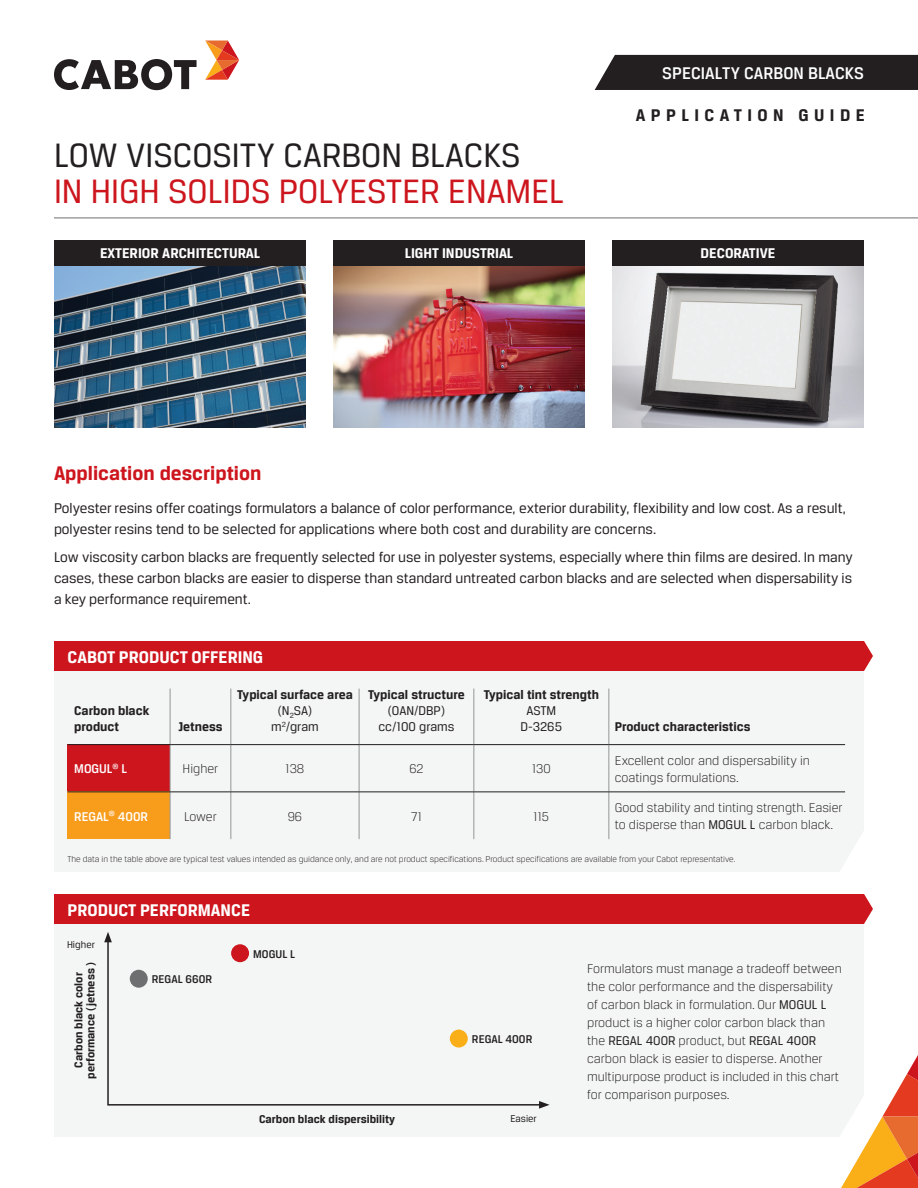
<style>
.page{position:relative;width:918px;height:1188px;background:#fff}
.page>*{position:absolute;margin:0;border:0;box-sizing:border-box;transform-origin:0 0}
.Title__2nd_line_Red{font:36px "Breuer Text";color:#cd151d}
.Title__1st_line_K{font:36px "Breuer Text";color:#231f20}
.Parahead{font:700 21px "Breuer Text";color:#cd151d}
.Parahead__in_bar{font:700 18px "Breuer Text";color:#fff}
.Catagory_Header{font:500 18px "Breuer Text";color:#fff}
.Catagory_Header-2{font:700 18px "Breuer Text";letter-spacing:.3em;color:#231f20}
.t1{font:15px/21px "Breuer Text";color:#231f20}
.Photo_Caption{font:700 15px "Breuer Text";color:#fff}
.Performance__descrip{font:300 13.5px/18px "Breuer Text";color:#231f20}
.Product_Offering__co{font:300 13.5px/16.5px "Breuer Text";color:#231f20}
.Product_Offering__ta{font:700 13.5px/16.2px "Breuer Text";color:#231f20}
.Product_Offering__ta-2{font:13.5px "Breuer Text";color:#231f20}
.Product_Offering__pr{font:500 13.5px "Breuer Text";color:#fff}
.t2{font:700 12px/12px "Breuer Text";color:#231f20;text-align:center}
.t3{font:500 12px "Breuer Text";color:#231f20}
.t4{font:10.5px "Breuer Text";color:#231f20}
.Disclaimer{font:300 9px "Breuer Text";color:#231f20}
.s1{font-weight:400}
</style>
<div class="page">
<svg style="left:205px;top:40px;width:34px;height:40px"></svg>
<svg style="left:54px;top:59px;width:143px;height:31px"></svg>
<hr style="left:54px;top:218px;width:864px;height:1px;background:#6e6f71">
<svg style="left:841px;top:1055px;width:77px;height:133px"></svg>
<div style="left:54px;top:924px;width:810px;height:213px;background:#f3f6f4"></div>
<div style="left:54px;top:894px;width:810px;height:30px;background:#cd151d"></div>
<svg style="left:864px;top:894px;width:9px;height:30px"></svg>
<div style="left:595px;top:55px;width:323px;height:35px;background:#231f20"></div>
<div style="left:54px;top:668px;width:810px;height:137px;background:#f3f6f4"></div>
<div style="left:54px;top:735px;width:810px;height:137px;background:#f3f6f4"></div>
<div style="left:54px;top:641px;width:810px;height:30px;background:#cd151d"></div>
<svg style="left:864px;top:641px;width:9px;height:30px"></svg>
<div style="left:68px;top:745px;width:102px;height:47px;background:#cd151d"></div>
<div style="left:68px;top:792px;width:102px;height:47px;background:#f89c1c"></div>
<hr style="left:609px;top:689px;width:1px;height:55px;background:#939598">
<hr style="left:170px;top:689px;width:1px;height:55px;background:#939598">
<hr style="left:231px;top:689px;width:1px;height:55px;background:#939598">
<hr style="left:359px;top:689px;width:1px;height:55px;background:#939598">
<hr style="left:474px;top:689px;width:1px;height:55px;background:#939598">
<hr style="left:170px;top:745px;width:1px;height:47px;background:#939598">
<hr style="left:231px;top:745px;width:1px;height:47px;background:#939598">
<hr style="left:359px;top:745px;width:1px;height:47px;background:#939598">
<hr style="left:474px;top:745px;width:1px;height:47px;background:#939598">
<hr style="left:609px;top:745px;width:1px;height:47px;background:#939598">
<hr style="left:170px;top:792px;width:1px;height:47px;background:#939598">
<hr style="left:231px;top:792px;width:1px;height:47px;background:#939598">
<hr style="left:359px;top:792px;width:1px;height:47px;background:#939598">
<hr style="left:474px;top:792px;width:1px;height:47px;background:#939598">
<hr style="left:609px;top:792px;width:1px;height:47px;background:#939598">
<hr style="left:68px;top:744px;width:102px;height:1px;background:#231f20">
<hr style="left:170px;top:744px;width:61px;height:1px;background:#231f20">
<hr style="left:231px;top:744px;width:128px;height:1px;background:#231f20">
<hr style="left:359px;top:744px;width:115px;height:1px;background:#231f20">
<hr style="left:474px;top:744px;width:135px;height:1px;background:#231f20">
<hr style="left:609px;top:744px;width:236px;height:1px;background:#231f20">
<hr style="left:68px;top:792px;width:102px;height:1px;background:#231f20">
<hr style="left:170px;top:792px;width:61px;height:1px;background:#231f20">
<hr style="left:231px;top:792px;width:128px;height:1px;background:#231f20">
<hr style="left:359px;top:792px;width:115px;height:1px;background:#231f20">
<hr style="left:474px;top:792px;width:135px;height:1px;background:#231f20">
<hr style="left:609px;top:792px;width:236px;height:1px;background:#231f20">
<img style="left:54px;top:265px;width:252px;height:162px">
<div style="left:54px;top:240px;width:252px;height:25px;background:#231f20"></div>
<img style="left:333px;top:265px;width:252px;height:162px">
<img style="left:612px;top:265px;width:252px;height:162px">
<div style="left:333px;top:240px;width:252px;height:25px;background:#231f20"></div>
<div style="left:612px;top:240px;width:252px;height:25px;background:#231f20"></div>
<div style="left:107px;top:938px;width:436px;height:168px;background:#f3f6f4"></div>
<svg style="left:104px;top:932px;width:8px;height:10px"></svg>
<svg style="left:539px;top:1101px;width:11px;height:8px"></svg>
<div style="left:130px;top:970px;width:18px;height:18px;background:#6e6f71;border-radius:50%"></div>
<div style="left:231px;top:944px;width:18px;height:18px;background:#cd151d;border-radius:50%"></div>
<div style="left:450px;top:1030px;width:18px;height:18px;background:#faaf18;border-radius:50%"></div>
<p class="Catagory_Header" style="left:662px;top:63px;width:203px">SPECIALTY CARBON BLACKS</p>
<p class="Title__1st_line_K" style="left:54px;top:135px;width:468px">LOW VISCOSITY CARBON BLACKS</p>
<p class="Title__2nd_line_Red" style="left:54px;top:171px;width:512px">IN HIGH SOLIDS POLYESTER ENAMEL</p>
<p class="Catagory_Header-2" style="left:636px;top:105px;width:230px">APPLICATION GUIDE</p>
<p class="Photo_Caption" style="left:100px;top:245px;width:161px">EXTERIOR ARCHITECTURAL</p>
<p class="Photo_Caption" style="left:405px;top:245px;width:110px">LIGHT INDUSTRIAL</p>
<p class="Photo_Caption" style="left:701px;top:245px;width:76px">DECORATIVE</p>
<p class="Parahead" style="left:54px;top:461px;width:209px">Application description</p>
<p class="t1" style="left:54px;top:497px;width:794px">Polyester resins offer coatings formulators a balance of color performance, exterior durability, flexibility and low cost. As a result, polyester resins tend to be selected for applications where both cost and durability are concerns.</p>
<p class="t1" style="left:54px;top:546px;width:800px;text-align:justify">Low viscosity carbon blacks are frequently selected for use in polyester systems, especially where thin films are desired. In many cases, these carbon blacks are easier to disperse than standard untreated carbon blacks and are selected when dispersability is a key performance requirement.</p>
<p class="Parahead__in_bar" style="left:68px;top:647px;width:197px">CABOT PRODUCT OFFERING</p>
<p class="Product_Offering__ta" style="left:74px;top:702px;width:77px">Carbon black product</p>
<p class="Product_Offering__ta" style="left:178px;top:718px;width:46px">Jetness</p>
<p class="Product_Offering__ta" style="left:237px;top:686px;width:117px">Typical surface area</p>
<p class="Product_Offering__ta-2" style="left:278px;top:703px;width:36px">(N<sub>2</sub>SA)</p>
<p class="Product_Offering__ta-2" style="left:271px;top:719px;width:49px">m<sup>2</sup>/gram</p>
<p class="Product_Offering__ta" style="left:368px;top:686px;width:98px">Typical structure</p>
<p class="Product_Offering__ta-2" style="left:388px;top:703px;width:59px">(OAN/DBP)</p>
<p class="Product_Offering__ta-2" style="left:378px;top:719px;width:78px">cc/100 grams</p>
<p class="Product_Offering__ta" style="left:484px;top:686px;width:117px">Typical tint strength</p>
<p class="Product_Offering__ta-2" style="left:526px;top:703px;width:31px">ASTM</p>
<p class="Product_Offering__ta-2" style="left:521px;top:719px;width:43px">D-3265</p>
<p class="Product_Offering__ta" style="left:615px;top:718px;width:137px">Product characteristics</p>
<p class="Product_Offering__pr" style="left:74px;top:761px;width:55px">MOGUL<sup>®</sup> L</p>
<p class="Product_Offering__co" style="left:183px;top:761px;width:37px">Higher</p>
<p class="Product_Offering__co" style="left:286px;top:761px;width:20px">138</p>
<p class="Product_Offering__co" style="left:409px;top:761px;width:16px">62</p>
<p class="Product_Offering__co" style="left:532px;top:761px;width:20px">130</p>
<p class="Product_Offering__co" style="left:615px;top:752px;width:197px">Excellent color and dispersability in coatings formulations.</p>
<p class="Product_Offering__pr" style="left:74px;top:809px;width:75px">REGAL<sup>®</sup> 400R</p>
<p class="Product_Offering__co" style="left:184px;top:808px;width:34px">Lower</p>
<p class="Product_Offering__co" style="left:288px;top:808px;width:16px">96</p>
<p class="Product_Offering__co" style="left:411px;top:808px;width:12px">71</p>
<p class="Product_Offering__co" style="left:534px;top:808px;width:17px">115</p>
<p class="Product_Offering__co" style="left:615px;top:800px;width:229px">Good stability and tinting strength. Easier to disperse than <span class="s1">MOGUL L</span> carbon black.</p>
<p class="Disclaimer" style="left:68px;top:854px;width:670px">The data in the table above are typical test values intended as guidance only, and are not product specifications. Product specifications are available from your Cabot representative.</p>
<p class="Parahead__in_bar" style="left:68px;top:900px;width:184px">PRODUCT PERFORMANCE</p>
<p class="t4" style="left:67px;top:939px;width:29px">Higher</p>
<p class="t2" style="left:72px;top:1079px;width:119px;rotate:-90deg">Carbon black color performance (jetness )</p>
<p class="t3" style="left:152px;top:973px;width:62px">REGAL 660R</p>
<p class="t3" style="left:253px;top:947px;width:43px">MOGUL L</p>
<p class="t2" style="left:259px;top:1113px;width:138px">Carbon black dispersibility</p>
<p class="t3" style="left:472px;top:1032px;width:62px">REGAL 400R</p>
<p class="t4" style="left:511px;top:1112px;width:28px">Easier</p>
<p class="Performance__descrip" style="left:587px;top:959px;width:256px">Formulators must manage a tradeoff between the color performance and the dispersability of carbon black in formulation. Our <span class="s1">MOGUL L </span>product is a higher color carbon black than the <span class="s1">REGAL 400R</span> product, but <span class="s1">REGAL 400R </span>carbon black is easier to disperse. Another multipurpose product is included in this chart for comparison purposes.</p>
</div>
